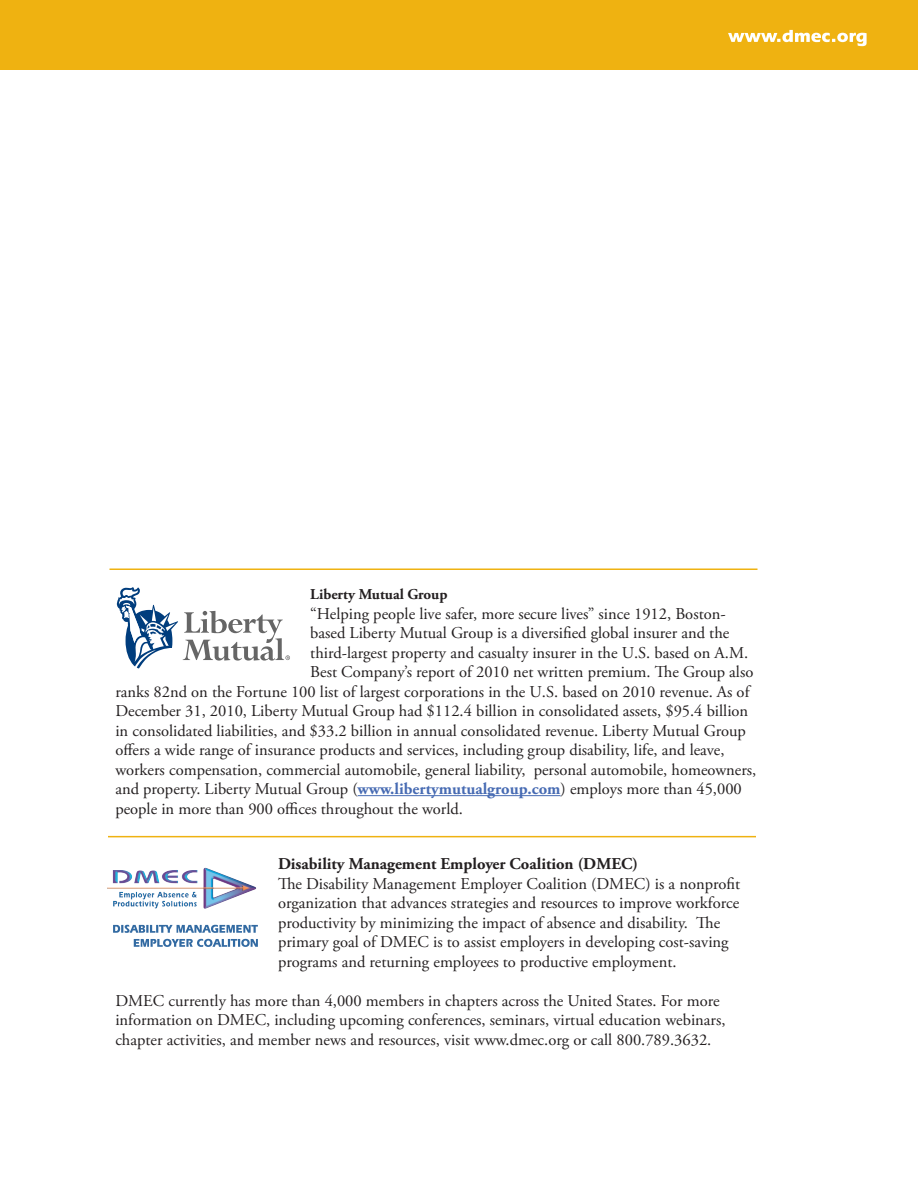
<style>
.page{position:relative;width:918px;height:1188px;background:#fff}
.page>*{position:absolute;margin:0;border:0;box-sizing:border-box;transform-origin:0 0}
.WhPapBody{font:16.5px/19.5px "Adobe Garamond Pro";color:#231f20}
.WhPapBody-2{font:700 16.5px "Adobe Garamond Pro";color:#231f20}
.WhPapBody-3{font:700 15px "Adobe Garamond Pro";color:#231f20}
.s1{font-weight:700;color:#476bb3}
</style>
<div class="page">
<img style="left:107px;top:868px;width:98px;height:30px">
<svg style="left:113px;top:925px;width:145px;height:8px"></svg>
<svg style="left:134px;top:939px;width:124px;height:8px"></svg>
<hr style="left:108px;top:836px;width:648px;height:1px;background:#efb211">
<hr style="left:110px;top:568px;width:648px;height:2px;background:#efb211">
<hr style="left:358px;top:795px;width:203px;height:1px;background:#476bb3">
<div style="left:0;top:0;width:918px;height:69px;background:#efb211"></div>
<svg style="left:728px;top:30px;width:139px;height:16px"></svg>
<svg style="left:117px;top:587px;width:173px;height:81px"></svg>
<p class="WhPapBody-3" style="left:310px;top:586px;width:139px">Liberty Mutual Group</p>
<p class="WhPapBody" style="left:310px;top:604px;width:417px">“Helping people live safer, more secure lives” since 1912, Boston-</p>
<p class="WhPapBody" style="left:310px;top:624px;width:421px">based Liberty Mutual Group is a diversified global insurer and the</p>
<p class="WhPapBody" style="left:310px;top:643px;width:439px">third-largest property and casualty insurer in the U.S. based on A.M.</p>
<p class="WhPapBody" style="left:310px;top:663px;width:445px">Best Company’s report of 2010 net written premium. The Group also</p>
<p class="WhPapBody" style="left:115px;top:682px;width:636px">ranks 82nd on the Fortune 100 list of largest corporations in the U.S. based on 2010 revenue. As of</p>
<p class="WhPapBody" style="left:115px;top:702px;width:634px">December 31, 2010, Liberty Mutual Group had $112.4 billion in consolidated assets, $95.4 billion</p>
<p class="WhPapBody" style="left:115px;top:721px;width:632px">in consolidated liabilities, and $33.2 billion in annual consolidated revenue. Liberty Mutual Group</p>
<p class="WhPapBody" style="left:115px;top:741px;width:611px">offers a wide range of insurance products and services, including group disability, life, and leave,</p>
<p class="WhPapBody" style="left:115px;top:760px;width:643px">workers compensation, commercial automobile, general liability, personal automobile, homeowners,</p>
<p class="WhPapBody" style="left:115px;top:780px;width:628px">and property. Liberty Mutual Group (<span class="s1">www.libertymutualgroup.com</span>) employs more than 45,000</p>
<p class="WhPapBody" style="left:115px;top:799px;width:349px">people in more than 900 offices throughout the world.</p>
<p class="WhPapBody-2" style="left:278px;top:855px;width:362px">Disability Management Employer Coalition (DMEC)</p>
<p class="WhPapBody" style="left:278px;top:875px;width:464px">The Disability Management Employer Coalition (DMEC) is a nonprofit organization that advances strategies and resources to improve workforce productivity by minimizing the impact of absence and disability. The primary goal of DMEC is to assist employers in developing cost-saving programs and returning employees to productive employment.</p>
<p class="WhPapBody" style="left:115px;top:992px;width:612px">DMEC currently has more than 4,000 members in chapters across the United States. For more information on DMEC, including upcoming conferences, seminars, virtual education webinars, chapter activities, and member news and resources, visit www.dmec.org or call 800.789.3632.</p>
</div>
